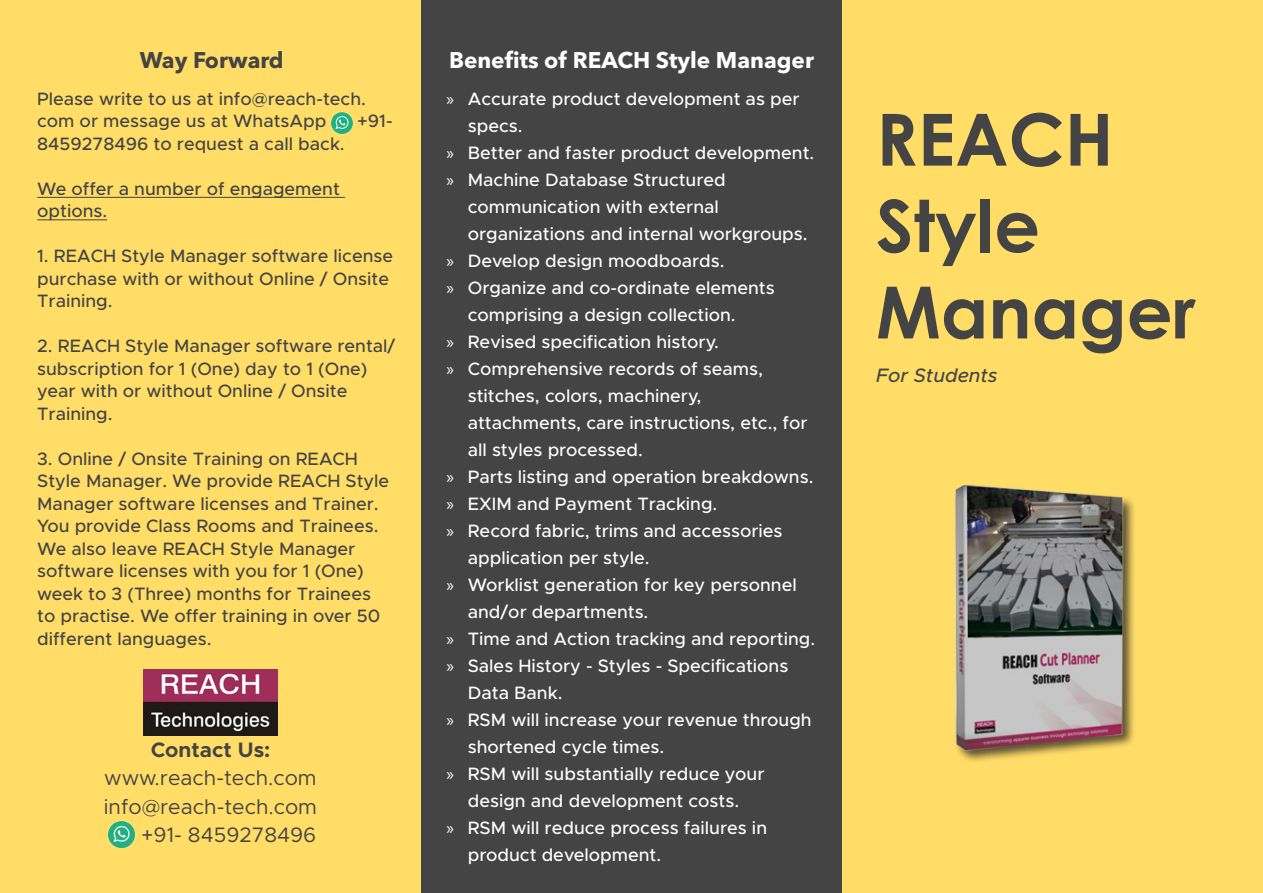
<style>
.page{position:relative;width:1263px;height:893px;background:#ffdd67}
.page>*{position:absolute;margin:0;border:0;box-sizing:border-box;transform-origin:0 0}
.t1{font:700 72px/86.4px "Century Gothic";color:#444}
.t2{font:700 22.5px "Avenir Next LT Pro";color:#fff}
.t3{font:700 22.5px "Avenir Next LT Pro";color:#444}
.t4{font:21px "Metropolis";color:#444}
.t5{font:700 21px "Metropolis";color:#444}
.t6{font:italic 500 19.5px "Metropolis";color:#444}
.t7{font:500 18px/27px "Metropolis";color:#fff}
.t8{font:500 18px/22.5px "Metropolis";color:#444}
.t9{font:18px "Myriad Pro";color:#fff}
</style>
<div class="page">
<div style="left:421px;top:0;width:421px;height:893px;background:#444"></div>
<img style="left:143px;top:669px;width:135px;height:66px">
<img style="left:107px;top:821px;width:29px;height:28px">
<hr style="left:37px;top:197px;width:308px;height:1px;background:#444">
<hr style="left:37px;top:220px;width:70px;height:1px;background:#444">
<img style="left:330px;top:112px;width:24px;height:23px">
<img style="left:954px;top:484px;width:180px;height:278px">
<p class="t3" style="left:140px;top:46px;width:146px">Way Forward</p>
<p class="t8" style="left:357px;top:87px;width:37px;text-indent:-320px">Please write to us at info@reach-tech. +91-</p>
<p class="t8" style="left:37px;top:110px;width:309px">com or message us at WhatsApp<br>8459278496 to request a call back.</p>
<p class="t8" style="left:37px;top:177px;width:304px">We offer a number of engagement options.</p>
<p class="t8" style="left:37px;top:245px;width:357px">1. REACH Style Manager software license purchase with or without Online / Onsite<br>Training.</p>
<p class="t8" style="left:37px;top:335px;width:360px">2. REACH Style Manager software rental/ subscription for 1 (One) day to 1 (One( year with or without Online / Onsite<br>Training.</p>
<p class="t8" style="left:37px;top:447px;width:354px">3. Online / Onsite Training on REACH Style Manager. We provide REACH Style Manager software licenses and Trainer.<br>You provide Class Rooms and Trainees.<br>We also leave REACH Style Manager software licenses with you for 1 (One( week to 3 (Three) months for Trainees to practise. We offer training in over 50 different languages.</p>
<p class="t5" style="left:151px;top:736px;width:121px">Contact Us:</p>
<p class="t4" style="left:104px;top:765px;width:214px">www.reach-tech.com</p>
<p class="t4" style="left:104px;top:794px;width:215px">info@reach-tech.com</p>
<p class="t4" style="left:141px;top:822px;width:177px">+91- 8459278496</p>
<p class="t2" style="left:449px;top:46px;width:366px">Benefits of REACH Style Manager</p>
<p class="t9" style="left:446px;top:88px;width:9px">»</p>
<p class="t9" style="left:446px;top:142px;width:9px">»</p>
<p class="t9" style="left:446px;top:169px;width:9px">»</p>
<p class="t9" style="left:446px;top:250px;width:9px">»</p>
<p class="t9" style="left:446px;top:277px;width:9px">»</p>
<p class="t9" style="left:446px;top:331px;width:9px">»</p>
<p class="t9" style="left:446px;top:358px;width:9px">»</p>
<p class="t9" style="left:446px;top:466px;width:9px">»</p>
<p class="t9" style="left:446px;top:493px;width:9px">»</p>
<p class="t9" style="left:446px;top:520px;width:9px">»</p>
<p class="t9" style="left:446px;top:574px;width:9px">»</p>
<p class="t9" style="left:446px;top:628px;width:9px">»</p>
<p class="t9" style="left:446px;top:655px;width:9px">»</p>
<p class="t9" style="left:446px;top:709px;width:9px">»</p>
<p class="t9" style="left:446px;top:763px;width:9px">»</p>
<p class="t9" style="left:446px;top:817px;width:9px">»</p>
<p class="t7" style="left:468px;top:85px;width:333px">Accurate product development as per</p>
<p class="t7" style="left:468px;top:112px;width:56px">specs.</p>
<p class="t7" style="left:468px;top:139px;width:348px">Better and faster product development.</p>
<p class="t7" style="left:468px;top:166px;width:260px">Machine Database Structured</p>
<p class="t7" style="left:468px;top:193px;width:341px">communication with external organizations and internal workgroups.</p>
<p class="t7" style="left:468px;top:247px;width:258px">Develop design moodboards.</p>
<p class="t7" style="left:468px;top:274px;width:308px">Organize and co-ordinate elements</p>
<p class="t7" style="left:468px;top:301px;width:269px">comprising a design collection.</p>
<p class="t7" style="left:468px;top:328px;width:253px">Revised specification history.</p>
<p class="t7" style="left:468px;top:355px;width:297px">Comprehensive records of seams,</p>
<p class="t7" style="left:468px;top:382px;width:341px">stitches, colors, machinery, attachments, care instructions, etc., for all styles processed.</p>
<p class="t7" style="left:468px;top:463px;width:347px">Parts listing and operation breakdowns.</p>
<p class="t7" style="left:468px;top:490px;width:251px">EXIM and Payment Tracking.</p>
<p class="t7" style="left:468px;top:517px;width:316px">Record fabric, trims and accessories</p>
<p class="t7" style="left:468px;top:544px;width:183px">application per style.</p>
<p class="t7" style="left:468px;top:571px;width:330px">Worklist generation for key personnel</p>
<p class="t7" style="left:468px;top:598px;width:182px">and/or departments.</p>
<p class="t7" style="left:468px;top:625px;width:349px">Time and Action tracking and reporting.</p>
<p class="t7" style="left:468px;top:652px;width:322px">Sales History - Styles - Specifications</p>
<p class="t7" style="left:468px;top:679px;width:96px">Data Bank.</p>
<p class="t7" style="left:468px;top:706px;width:345px">RSM will increase your revenue through</p>
<p class="t7" style="left:468px;top:733px;width:198px">shortened cycle times.</p>
<p class="t7" style="left:468px;top:760px;width:298px">RSM will substantially reduce your</p>
<p class="t7" style="left:468px;top:787px;width:273px">design and development costs.</p>
<p class="t7" style="left:468px;top:814px;width:301px">RSM will reduce process failures in</p>
<p class="t7" style="left:468px;top:841px;width:195px">product development.</p>
<p class="t1" style="left:876px;top:93px;width:239px">REACH</p>
<p class="t1" style="left:876px;top:179px;width:321px">Style<br>Manager</p>
<p class="t6" style="left:876px;top:363px;width:123px">For Students</p>
</div>
